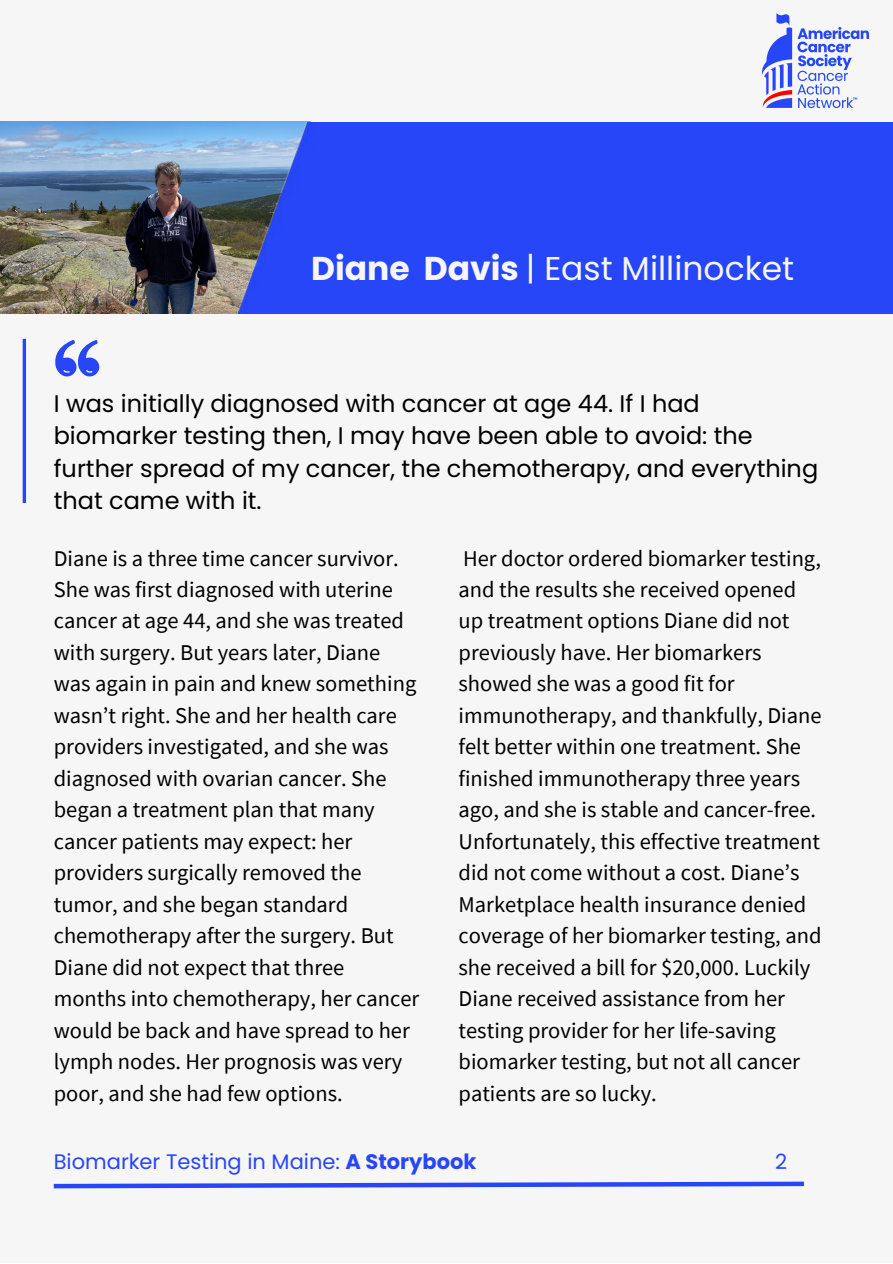
<style>
.page{position:relative;width:893px;height:1264px;background:#fff}
.page>*{position:absolute;margin:0;border:0;box-sizing:border-box;transform-origin:0 0}
.t1{font:33px "Poppins";color:#f6f6f6}
.t2{font:24px/32.5px "Poppins";color:#000}
.t3{font:22.5px/31.5px "Source Sans Pro";color:#000}
.t4{font:21px "Poppins";color:#2746f8}
.s1{font-weight:700}
</style>
<div class="page">
<div style="left:0;top:0;width:892px;height:1262px;background:#f6f6f6"></div>
<img style="left:762px;top:13px;width:107px;height:95px">
<img style="left:0;top:122px;width:183px;height:191px">
<img style="left:183px;top:122px;width:709px;height:191px">
<svg style="left:55px;top:340px;width:44px;height:36px"></svg>
<hr style="left:23px;top:339px;width:3px;height:164px;background:#2746f8">
<svg style="left:53px;top:1181px;width:751px;height:8px"></svg>
<p class="t1" style="left:311px;top:245px;width:484px"><span class="s1">Diane Davis</span> | East Millinocket</p>
<p class="t2" style="left:54px;top:387px;width:765px">I was initially diagnosed with cancer at age 44. If I had biomarker testing then, I may have been able to avoid: the further spread of my cancer, the chemotherapy, and everything that came with it.</p>
<p class="t3" style="left:54px;top:541px;width:367px">Diane is a three time cancer survivor.<br>She was first diagnosed with uterine cancer at age 44, and she was treated with surgery. But years later, Diane was again in pain and knew something wasn’t right. She and her health care providers investigated, and she was diagnosed with ovarian cancer. She began a treatment plan that many cancer patients may expect: her providers surgically removed the tumor, and she began standard chemotherapy after the surgery. But Diane did not expect that three months into chemotherapy, her cancer would be back and have spread to her lymph nodes. Her prognosis was very poor, and she had few options.</p>
<p class="t3" style="left:458px;top:541px;width:364px">Her doctor ordered biomarker testing, and the results she received opened up treatment options Diane did not previously have. Her biomarkers showed she was a good fit for immunotherapy, and thankfully, Diane felt better within one treatment. She finished immunotherapy three years ago, and she is stable and cancer-free.<br>Unfortunately, this effective treatment did not come without a cost. Diane’s Marketplace health insurance denied coverage of her biomarker testing, and she received a bill for $20,000. Luckily Diane received assistance from her testing provider for her life-saving biomarker testing, but not all cancer patients are so lucky.</p>
<p class="t4" style="left:54px;top:1146px;width:424px">Biomarker Testing in Maine: <span class="s1">A Storybook</span></p>
<p class="t4" style="left:775px;top:1146px;width:14px">2</p>
</div>
